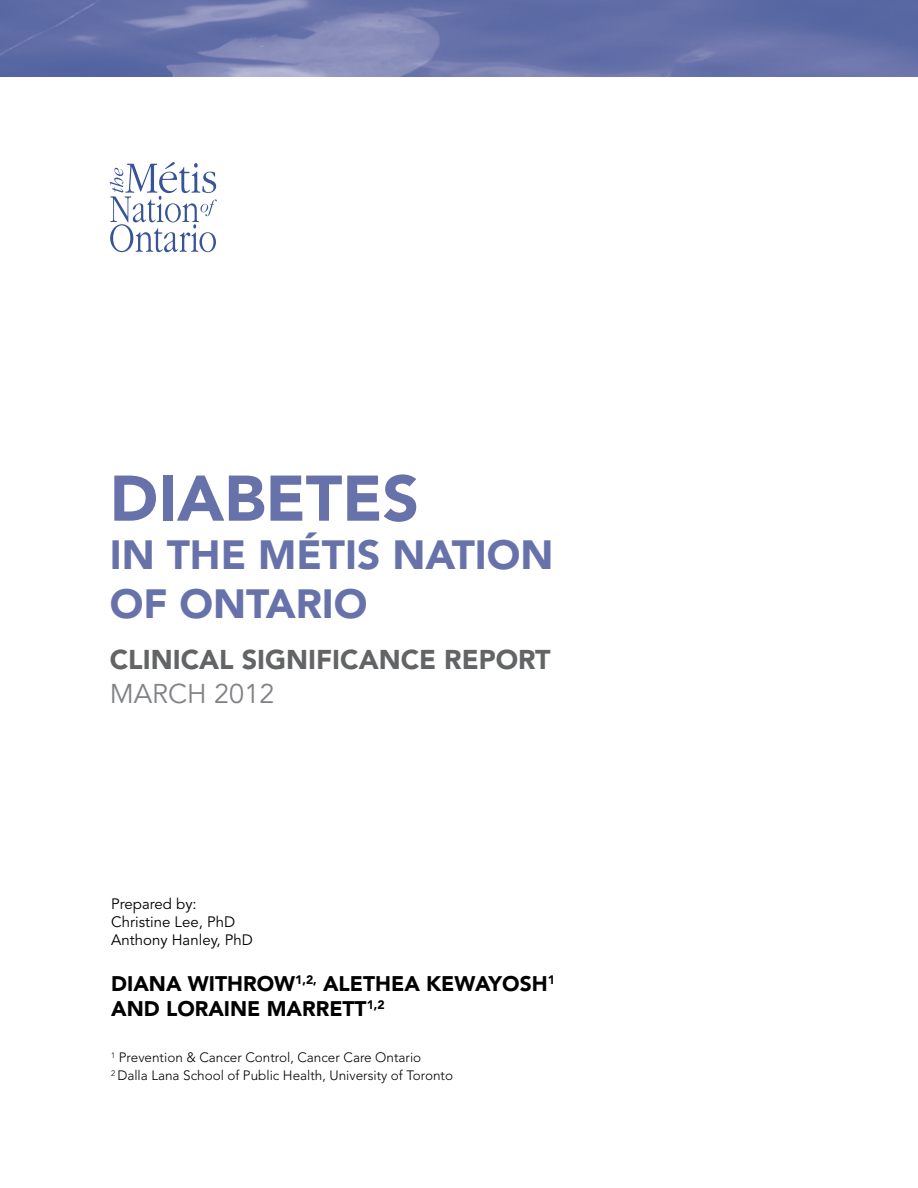
<style>
.page{position:relative;width:918px;height:1188px;background:#fff}
.page>*{position:absolute;margin:0;border:0;box-sizing:border-box;transform-origin:0 0}
.t1{font:900 63.75px "Avenir LT Std";color:#6672a9}
.t2{font:900 40.5px "Avenir LT Std";color:#6672a9}
.t3{font:900 27px "Avenir LT Std";color:#636466}
.t4{font:27px "Avenir LT Std";color:#808285}
.t5{font:900 21px "Avenir LT Std";color:#000}
.t6{font:15px/18px "Avenir LT Std";color:#000}
.t7{font:300 13.5px/18px "Avenir LT Std";color:#000}
</style>
<div class="page">
<img style="left:0;top:0;width:918px;height:77px">
<svg style="left:110px;top:162px;width:107px;height:90px"></svg>
<h1 class="t1" style="left:110px;top:460px;width:311px">DIABETES</h1>
<h2 class="t2" style="left:110px;top:531px;width:233px">IN THE MÉTIS</h2>
<h2 class="t2" style="left:392px;top:531px;width:163px">NATION</h2>
<h2 class="t2" style="left:110px;top:579px;width:259px">OF ONTARIO</h2>
<h3 class="t3" style="left:110px;top:643px;width:442px">CLINICAL SIGNIFICANCE REPORT</h3>
<h3 class="t4" style="left:110px;top:679px;width:166px">March 2012</h3>
<p class="t6" style="left:111px;top:895px;width:143px">Prepared by:<br>Christine Lee, PhD<br>Anthony Hanley, PhD</p>
<h3 class="t5" style="left:111px;top:971px;width:134px">DIANA WITHROW</h3>
<h3 class="t5" style="left:295px;top:971px;width:261px"><sup>1,2,</sup> ALETHEA KEWAYOSH <sup>1</sup></h3>
<h3 class="t5" style="left:111px;top:996px;width:70px">AND LOR</h3>
<h3 class="t5" style="left:208px;top:996px;width:178px">AINE MARRETT<sup>1,2</sup></h3>
<p class="t7" style="left:111px;top:1048px;width:343px"><sup>1</sup> Prevention &amp; Cancer Control, Cancer Care Ontario<br><sup>2</sup> Dalla Lana School of Public Health, University of Toronto</p>
</div>
